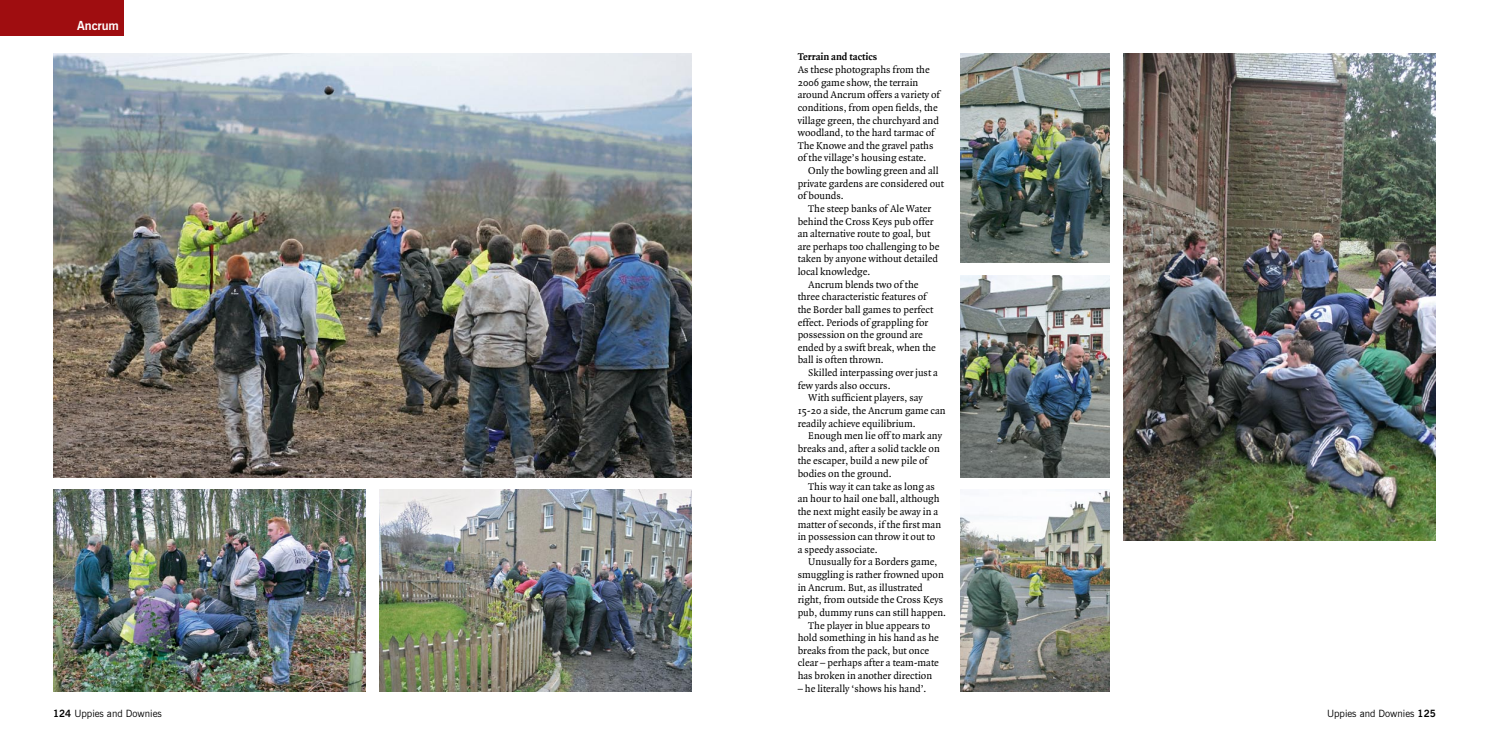
<style>
.page{position:relative;width:1489px;height:745px;background:#fff}
.page>*{position:absolute;margin:0;border:0;box-sizing:border-box;transform-origin:0 0}
.t1{font:700 12.5px "News Gothic BT";letter-spacing:-.01em;color:#fff}
.t2{font:10.62px/12.6px "Quadraat";color:#000}
.t3{font:700 10.62px "Quadraat";color:#000}
.t4{font:10px "News Gothic BT";color:#000}
.s1{font-weight:700}
</style>
<div class="page">
<div style="left:0;top:0;width:124px;height:35px;background:#9f0d10"></div>
<img style="left:960px;top:53px;width:149px;height:209px">
<img style="left:960px;top:275px;width:149px;height:201px">
<img style="left:960px;top:489px;width:149px;height:202px">
<img style="left:53px;top:53px;width:638px;height:424px">
<img style="left:1123px;top:53px;width:312px;height:487px">
<img style="left:53px;top:489px;width:312px;height:202px">
<img style="left:379px;top:489px;width:312px;height:202px">
<p class="t1" style="left:77px;top:18px;width:43px">Ancrum</p>
<p class="t4" style="left:53px;top:706px;width:110px"><span class="s1">124</span> Uppies and Downies</p>
<p class="t3" style="left:797px;top:52px;width:81px">Terrain and tactics</p>
<p class="t2" style="left:797px;top:64px;width:144px">As these photographs from the<br>2006 game show, the terrain around Ancrum offers a variety of conditions, from open fields, the village green, the churchyard and woodland, to the hard tarmac of<br>The Knowe and the gravel paths of the village’s housing estate.</p>
<p class="t2" style="left:797px;top:165px;width:148px;text-indent:11px">Only the bowling green and all private gardens are considered out of bounds.</p>
<p class="t2" style="left:808px;top:202px;width:124px">The steep banks of Ale Water</p>
<p class="t2" style="left:797px;top:215px;width:137px">behind the Cross Keys pub offer</p>
<p class="t2" style="left:797px;top:228px;width:134px">an alternative route to goal, but</p>
<p class="t2" style="left:797px;top:240px;width:143px">are perhaps too challenging to be</p>
<p class="t2" style="left:797px;top:253px;width:142px">taken by anyone without detailed</p>
<p class="t2" style="left:797px;top:265px;width:74px">local knowledge.</p>
<p class="t2" style="left:808px;top:278px;width:112px">Ancrum blends two of the</p>
<p class="t2" style="left:797px;top:291px;width:130px">three characteristic features of</p>
<p class="t2" style="left:797px;top:303px;width:137px">the Border ball games to perfect</p>
<p class="t2" style="left:797px;top:316px;width:132px">effect. Periods of grappling for</p>
<p class="t2" style="left:797px;top:328px;width:127px">possession on the ground are</p>
<p class="t2" style="left:797px;top:341px;width:140px">ended by a swift break, when the</p>
<p class="t2" style="left:797px;top:354px;width:88px">ball is often thrown.</p>
<p class="t2" style="left:808px;top:366px;width:131px">Skilled interpassing over just a</p>
<p class="t2" style="left:797px;top:379px;width:94px">few yards also occurs.</p>
<p class="t2" style="left:808px;top:391px;width:116px">With sufficient players, say</p>
<p class="t2" style="left:797px;top:404px;width:149px">15-20 a side, the Ancrum game can</p>
<p class="t2" style="left:797px;top:417px;width:120px">readily achieve equilibrium.</p>
<p class="t2" style="left:808px;top:429px;width:135px">Enough men lie off to mark any</p>
<p class="t2" style="left:797px;top:442px;width:144px">breaks and, after a solid tackle on</p>
<p class="t2" style="left:797px;top:455px;width:132px">the escaper, build a new pile of</p>
<p class="t2" style="left:797px;top:467px;width:95px">bodies on the ground.</p>
<p class="t2" style="left:808px;top:480px;width:128px">This way it can take as long as</p>
<p class="t2" style="left:797px;top:492px;width:143px">an hour to hail one ball, although</p>
<p class="t2" style="left:797px;top:505px;width:142px">the next might easily be away in a</p>
<p class="t2" style="left:797px;top:518px;width:145px">matter of seconds, if the first man</p>
<p class="t2" style="left:797px;top:530px;width:139px">in possession can throw it out to</p>
<p class="t2" style="left:797px;top:543px;width:81px">a speedy associate.</p>
<p class="t2" style="left:808px;top:555px;width:130px">Unusually for a Borders game,</p>
<p class="t2" style="left:797px;top:568px;width:148px">smuggling is rather frowned upon</p>
<p class="t2" style="left:797px;top:581px;width:127px">in Ancrum. But, as illustrated</p>
<p class="t2" style="left:797px;top:593px;width:147px">right, from outside the Cross Keys</p>
<p class="t2" style="left:797px;top:606px;width:150px">pub, dummy runs can still happen.</p>
<p class="t2" style="left:808px;top:618px;width:123px">The player in blue appears to</p>
<p class="t2" style="left:797px;top:631px;width:143px">hold something in his hand as he</p>
<p class="t2" style="left:797px;top:644px;width:133px">breaks from the pack, but once</p>
<p class="t2" style="left:797px;top:656px;width:143px">clear – perhaps after a team-mate</p>
<p class="t2" style="left:797px;top:669px;width:136px">has broken in another direction</p>
<p class="t2" style="left:797px;top:682px;width:130px">– he literally ‘shows his hand’.</p>
<p class="t4" style="left:1326px;top:706px;width:110px">Uppies and Downies <span class="s1">125</span></p>
</div>
